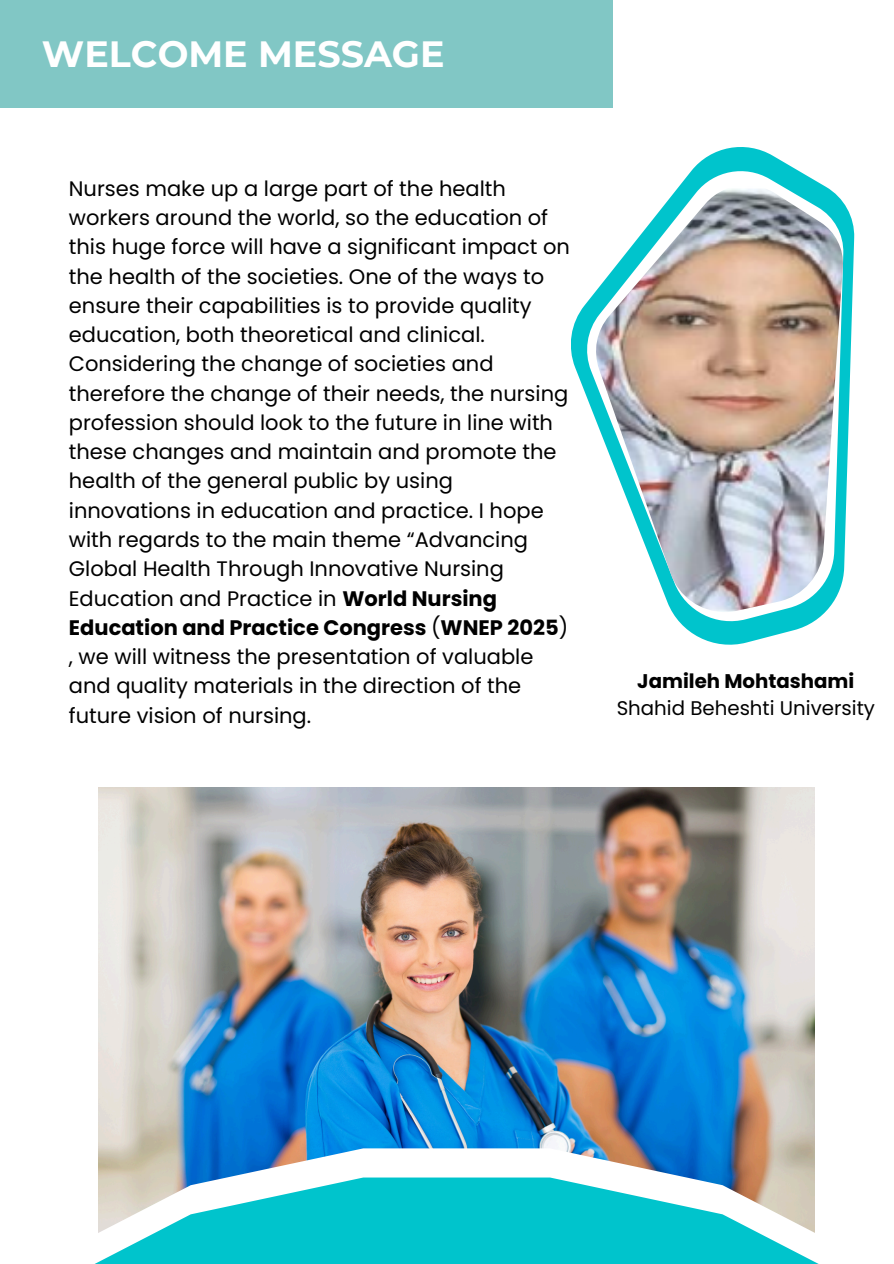
<style>
.page{position:relative;width:894px;height:1264px;background:#fff}
.page>*{position:absolute;margin:0;border:0;box-sizing:border-box;transform-origin:0 0}
.t1{font:700 36.45px "Montserrat";color:#fff}
.t2{font:21px/29.2px "Poppins";color:#000}
.t3{font:19.8px/27px "Poppins";color:#000;text-align:center}
.s1{font-weight:700}
</style>
<div class="page">
<svg style="left:571px;top:147px;width:283px;height:497px"></svg>
<img style="left:596px;top:185px;width:246px;height:427px">
<div style="left:0;top:0;width:612px;height:107px;background:#81c7c5"></div>
<img style="left:99px;top:787px;width:715px;height:361px">
<svg style="left:98px;top:1148px;width:717px;height:29px"></svg>
<svg style="left:96px;top:1177px;width:721px;height:86px;fill:#00c4cc"></svg>
<p class="t1" style="left:42px;top:32px;width:404px">WELCOME MESSAGE</p>
<p class="t2" style="left:69px;top:174px;width:502px">Nurses make up a large part of the health workers around the world, so the education of this huge force will have a significant impact on the health of the societies. One of the ways to ensure their capabilities is to provide quality education, both theoretical and clinical.<br>Considering the change of societies and therefore the change of their needs, the nursing profession should look to the future in line with these changes and maintain and promote the health of the general public by using innovations in education and practice. I hope with regards to the main theme “Advancing Global Health Through Innovative Nursing Education and Practice in <span class="s1">World Nursing Education and Practice Congress</span> (<span class="s1">WNEP 2025</span>) , we will witness the presentation of valuable and quality materials in the direction of the future vision of nursing.</p>
<p class="t3" style="left:616px;top:668px;width:260px"><span class="s1">Jamileh Mohtashami<br></span>Shahid Beheshti University</p>
</div>
